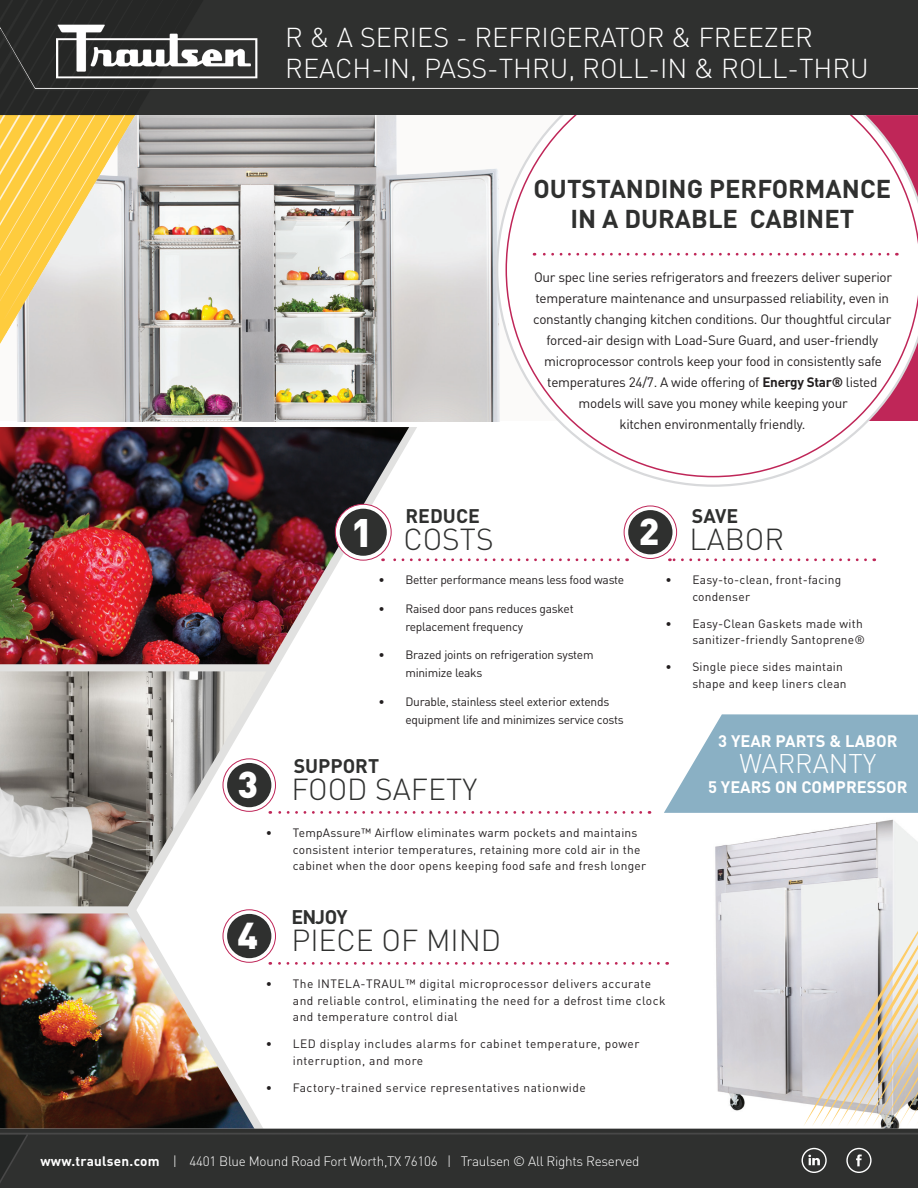
<style>
.page{position:relative;width:918px;height:1188px;background:#fff}
.page>*{position:absolute;margin:0;border:0;box-sizing:border-box;transform-origin:0 0}
.t1{font:900 39.3px "DIN";color:#fff}
.t2{font:900 37.05px "DIN";color:#fff}
.t3{font:300 30px "DIN";color:#2f302f}
.t4{font:300 27px "DIN";color:#fff}
.t5{font:300 26.7px "DIN";color:#fff}
.t6{font:700 25.5px "DIN";color:#2f302f}
.t7{font:700 19.5px "DIN";color:#2f302f}
.t8{font:700 16.5px "DIN";color:#fff}
.t9{font:13.5px/21px "DIN";letter-spacing:-.02em;color:#231f20;text-align:center}
.t10{font:300 13.5px "DIN";letter-spacing:-.02em;color:#fff}
.t11{font:12px/16.5px "DIN";letter-spacing:.02em;color:#231f20}
.t12{font:12px/16.5px "DIN";letter-spacing:.04em;color:#231f20}
.t13{font:12px/18px "DIN";letter-spacing:-.02em;color:#231f20}
.s1{font-weight:700}
</style>
<div class="page">
<img style="left:0;top:0;width:918px;height:1188px">
<svg style="left:669px;top:558px;width:197px;height:3px"></svg>
<div style="left:628px;top:510px;width:45px;height:44px;background:#2f302f;border-radius:50%"></div>
<div style="left:624px;top:506px;width:53px;height:53px;border:1px solid #bf2658;border-radius:50%"></div>
<svg style="left:383px;top:558px;width:235px;height:3px"></svg>
<div style="left:337px;top:506px;width:52px;height:52px;background:#2f302f;border-radius:50%"></div>
<div style="left:335px;top:504px;width:56px;height:56px;border:4px solid #fff;border-radius:50%"></div>
<div style="left:335px;top:504px;width:57px;height:57px;border:1px solid #bf2658;border-radius:50%"></div>
<svg style="left:270px;top:811px;width:371px;height:3px"></svg>
<svg style="left:270px;top:962px;width:388px;height:3px"></svg>
<div style="left:227px;top:763px;width:44px;height:44px;background:#2f302f;border-radius:50%"></div>
<div style="left:223px;top:758px;width:53px;height:54px;border:1px solid #bf2658;border-radius:50%"></div>
<div style="left:227px;top:914px;width:44px;height:44px;background:#2f302f;border-radius:50%"></div>
<div style="left:223px;top:909px;width:53px;height:54px;border:1px solid #bf2658;border-radius:50%"></div>
<svg style="left:534px;top:253px;width:354px;height:3px"></svg>
<svg style="left:0;top:27px;width:918px;height:64px;background:#3c3d3c"></svg>
<svg style="left:664px;top:714px;width:254px;height:99px;background:#98b9cb"></svg>
<svg style="left:803px;top:908px;width:115px;height:218px;background:#dbd5cd"></svg>
<svg style="left:846px;top:1148px;width:26px;height:25px"></svg>
<svg style="left:802px;top:1148px;width:25px;height:25px"></svg>
<p class="t4" style="left:285px;top:20px;width:529px">R &amp; A SERIES - REFRIGERATOR &amp; FREEZER</p>
<p class="t4" style="left:285px;top:52px;width:585px">REACH-IN, PASS-THRU, ROLL-IN &amp; ROLL-THRU</p>
<p class="t6" style="left:534px;top:172px;width:359px">OUTSTANDING PERFORMANCE</p>
<p class="t6" style="left:570px;top:202px;width:285px">IN A DURABLE CABINET</p>
<p class="t9" style="left:533px;top:266px;width:360px">Our spec line series refrigerators and freezers deliver superior temperature maintenance and unsurpassed reliability, even in constantly changing kitchen conditions. Our thoughtful circular forced-air design with Load-Sure Guard, and user-friendly microprocessor controls keep your food in consistently safe temperatures 24/7. A wide offering of <span class="s1">Energy Star®</span> listed models will save you money while keeping your<br>kitchen environmentally friendly.</p>
<p class="t2" style="left:238px;top:760px;width:22px">3</p>
<p class="t1" style="left:351px;top:507px;width:23px">1</p>
<p class="t7" style="left:406px;top:503px;width:76px">REDUCE</p>
<p class="t3" style="left:403px;top:521px;width:92px">COSTS</p>
<p class="t13" style="left:378px;top:571px;width:247px">• Better performance means less food waste</p>
<p class="t13" style="left:405px;top:599px;width:170px;text-indent:-27px">• Raised door pans reduces gasket replacement frequency</p>
<p class="t13" style="left:405px;top:646px;width:190px;text-indent:-27px">• Brazed joints on refrigeration system minimize leaks</p>
<p class="t13" style="left:405px;top:692px;width:220px;text-indent:-27px">• Durable, stainless steel exterior extends equipment life and minimizes service costs</p>
<p class="t7" style="left:294px;top:753px;width:87px">SUPPORT</p>
<p class="t3" style="left:292px;top:771px;width:187px">FOOD SAFETY</p>
<p class="t2" style="left:639px;top:507px;width:22px">2</p>
<p class="t7" style="left:692px;top:503px;width:48px">SAVE</p>
<p class="t3" style="left:690px;top:521px;width:96px">LABOR</p>
<p class="t11" style="left:692px;top:572px;width:150px;text-indent:-27px">• Easy-to-clean, front-facing condenser</p>
<p class="t11" style="left:665px;top:615px;width:201px;text-align:right">• Easy-Clean Gaskets made with sanitizer-friendly Santoprene®</p>
<p class="t11" style="left:692px;top:659px;width:156px;text-indent:-27px">• Single piece sides maintain shape and keep liners clean</p>
<p class="t8" style="left:718px;top:730px;width:181px">3 YEAR PARTS &amp; LABOR</p>
<p class="t8" style="left:708px;top:777px;width:201px">5 YEARS ON COMPRESSOR</p>
<p class="t5" style="left:740px;top:747px;width:138px">WARRANTY</p>
<p class="t11" style="left:293px;top:825px;width:355px;text-indent:-27px">• TempAssure™ Airflow eliminates warm pockets and maintains consistent interior temperatures, retaining more cold air in the cabinet when the door opens keeping food safe and fresh longer</p>
<p class="t2" style="left:238px;top:911px;width:22px">4</p>
<p class="t7" style="left:292px;top:904px;width:58px">ENJOY</p>
<p class="t3" style="left:292px;top:922px;width:211px">PIECE OF MIND</p>
<p class="t12" style="left:293px;top:975px;width:374px;text-indent:-27px">• The INTELA-TRAUL™ digital microprocessor delivers accurate and reliable control, eliminating the need for a defrost time clock and temperature control dial</p>
<p class="t12" style="left:293px;top:1035px;width:348px;text-indent:-27px">• LED display includes alarms for cabinet temperature, power interruption, and more</p>
<p class="t12" style="left:266px;top:1079px;width:321px">• Factory-trained service representatives nationwide</p>
<p class="t10" style="left:40px;top:1153px;width:601px"><span class="s1">www.traulsen.com</span> | 4401 Blue Mound Road Fort Worth,TX 76106 | Traulsen © All Rights Reserved</p>
</div>
